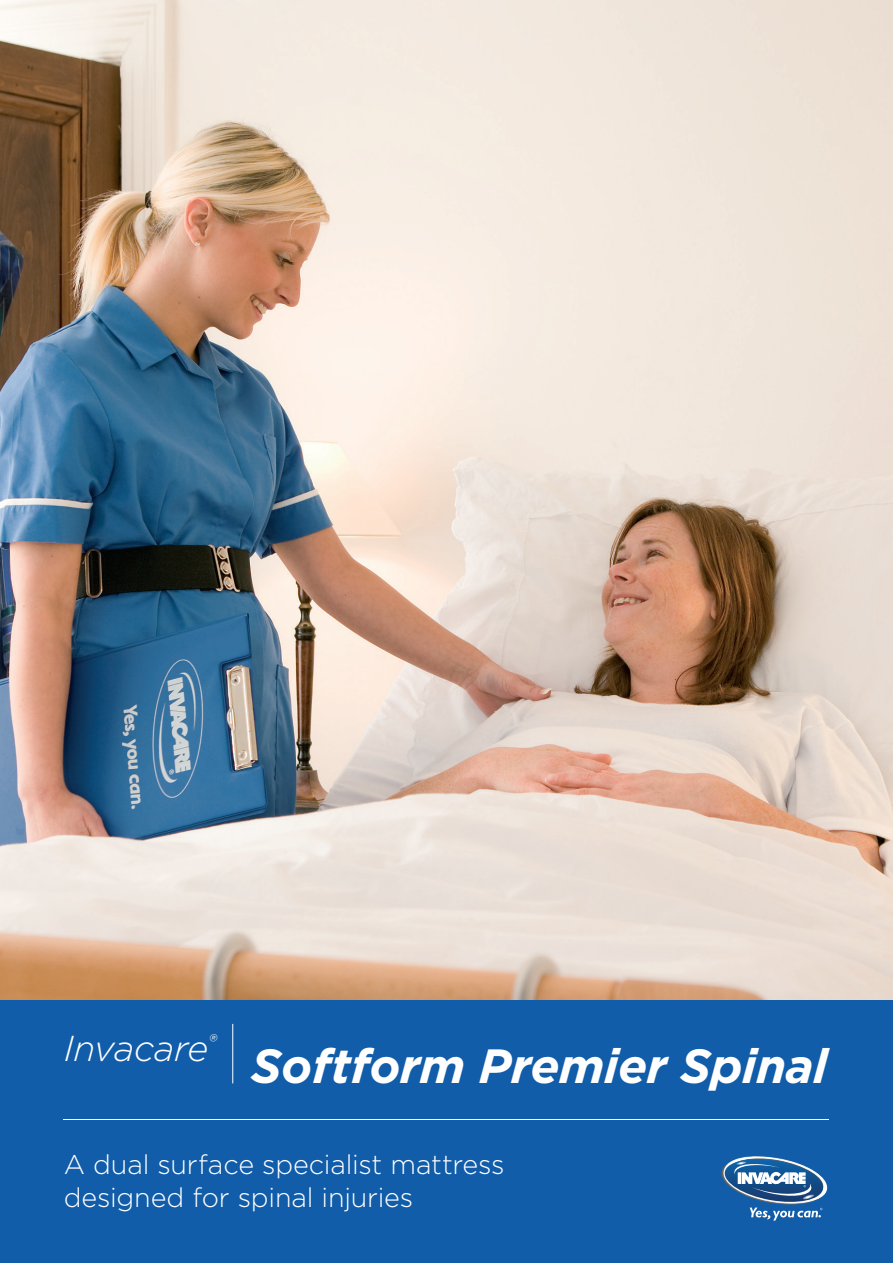
<style>
.page{position:relative;width:893px;height:1263px;background:#fff}
.page>*{position:absolute;margin:0;border:0;box-sizing:border-box;transform-origin:0 0}
.Catalogue_Title{font:italic 700 48px "Gotham";letter-spacing:-.01em;color:#fff}
.Invacare_Title{font:italic 300 36px "Gotham";letter-spacing:-.015em;color:#fff}
.Tagline{font:300 27px/33px "Gotham";letter-spacing:-.005em;color:#fff}
</style>
<div class="page">
<div style="left:0;top:999px;width:893px;height:264px;background:#115da9"></div>
<hr style="left:64px;top:1119px;width:765px;height:1px;background:#fff">
<hr style="left:232px;top:1024px;width:1px;height:59px;background:#fff">
<svg style="left:721px;top:1156px;width:106px;height:64px"></svg>
<img style="left:0;top:0;width:893px;height:999px">
<p class="Invacare_Title" style="left:64px;top:1026px;width:154px">Invacare<sup>®</sup></p>
<p class="Catalogue_Title" style="left:251px;top:1034px;width:578px">Softform Premier Spinal</p>
<p class="Tagline" style="left:64px;top:1147px;width:442px">A dual surface specialist mattress designed for spinal injuries</p>
</div>
